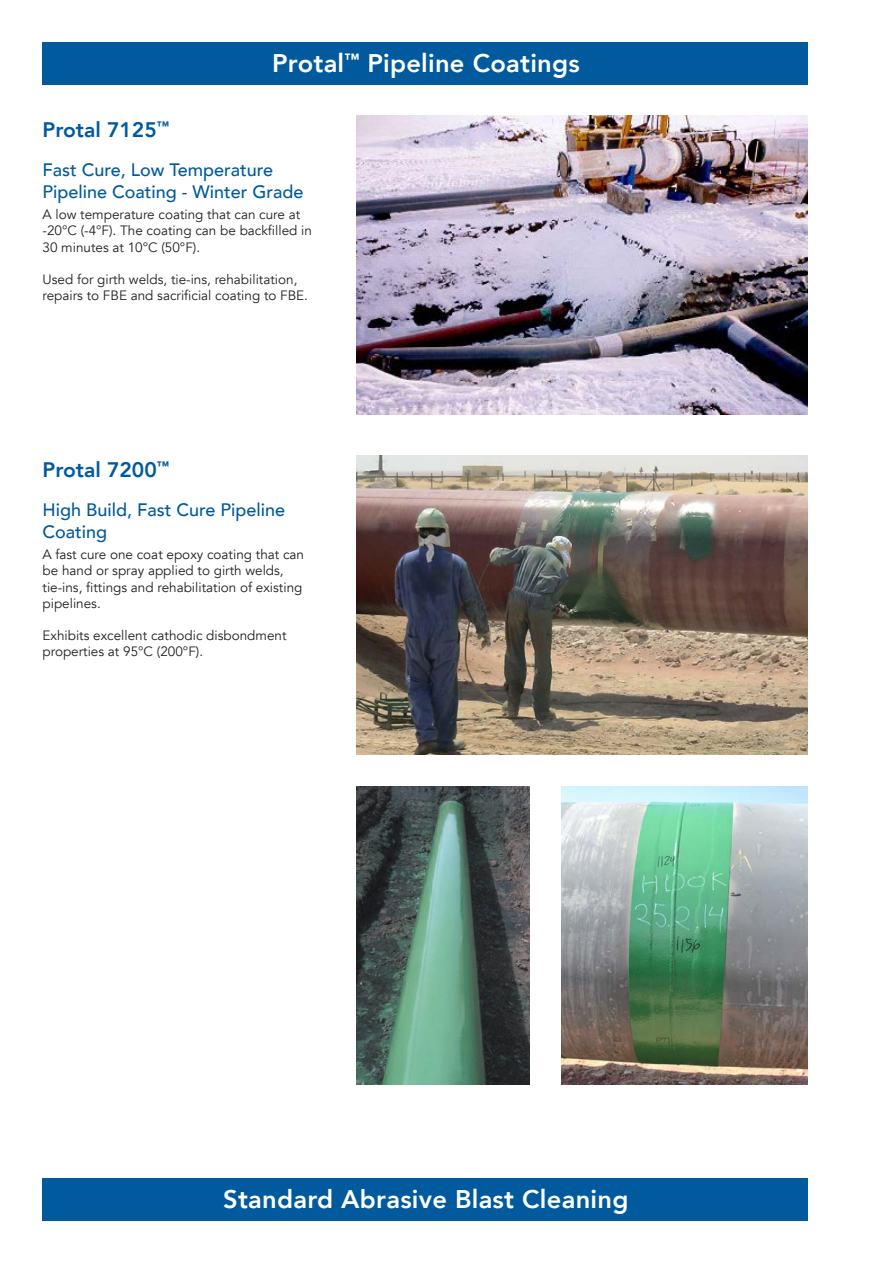
<style>
.page{position:relative;width:893px;height:1263px;background:#fff}
.page>*{position:absolute;margin:0;border:0;box-sizing:border-box;transform-origin:0 0}
.t1{font:800 25.5px "Avenir";letter-spacing:.01em;color:#fff}
.t2{font:800 21px "Avenir";color:#015a9d}
.t3{font:500 18px/21.6px "Avenir";color:#015a9d}
.t4{font:13.5px/16.2px "Avenir";color:#231f20}
</style>
<div class="page">
<div style="left:43px;top:43px;width:765px;height:42px;background:#015a9d"></div>
<img style="left:356px;top:116px;width:452px;height:298px">
<div style="left:43px;top:1178px;width:765px;height:42px;background:#015a9d"></div>
<img style="left:356px;top:786px;width:173px;height:299px">
<img style="left:356px;top:456px;width:452px;height:298px">
<img style="left:561px;top:786px;width:247px;height:299px">
<h2 class="t2" style="left:43px;top:121px;width:128px">Protal 7125<sup>™</sup></h2>
<h1 class="t1" style="left:272px;top:53px;width:309px">Protal<sup>™</sup> Pipeline Coatings</h1>
<h3 class="t3" style="left:43px;top:161px;width:263px">Fast Cure, Low Temperature<br>Pipeline Coating - Winter Grade</h3>
<p class="t4" style="left:43px;top:208px;width:271px">A low temperature coating that can cure at -20°C (-4°F). The coating can be backfilled in<br>30 minutes at 10°C (50°F).</p>
<p class="t4" style="left:43px;top:272px;width:267px">Used for girth welds, tie-ins, rehabilitation, repairs to FBE and sacrificial coating to FBE.</p>
<h2 class="t2" style="left:43px;top:461px;width:128px">Protal 7200<sup>™</sup></h2>
<h3 class="t3" style="left:43px;top:501px;width:244px">High Build, Fast Cure Pipeline<br>Coating</h3>
<p class="t4" style="left:43px;top:548px;width:263px">A fast cure one coat epoxy coating that can be hand or spray applied to girth welds, tie-ins, fittings and rehabilitation of existing pipelines.</p>
<p class="t4" style="left:43px;top:629px;width:245px">Exhibits excellent cathodic disbondment properties at 95°C (200°F).</p>
<h1 class="t1" style="left:223px;top:1188px;width:407px">Standard Abrasive Blast Cleaning</h1>
</div>
